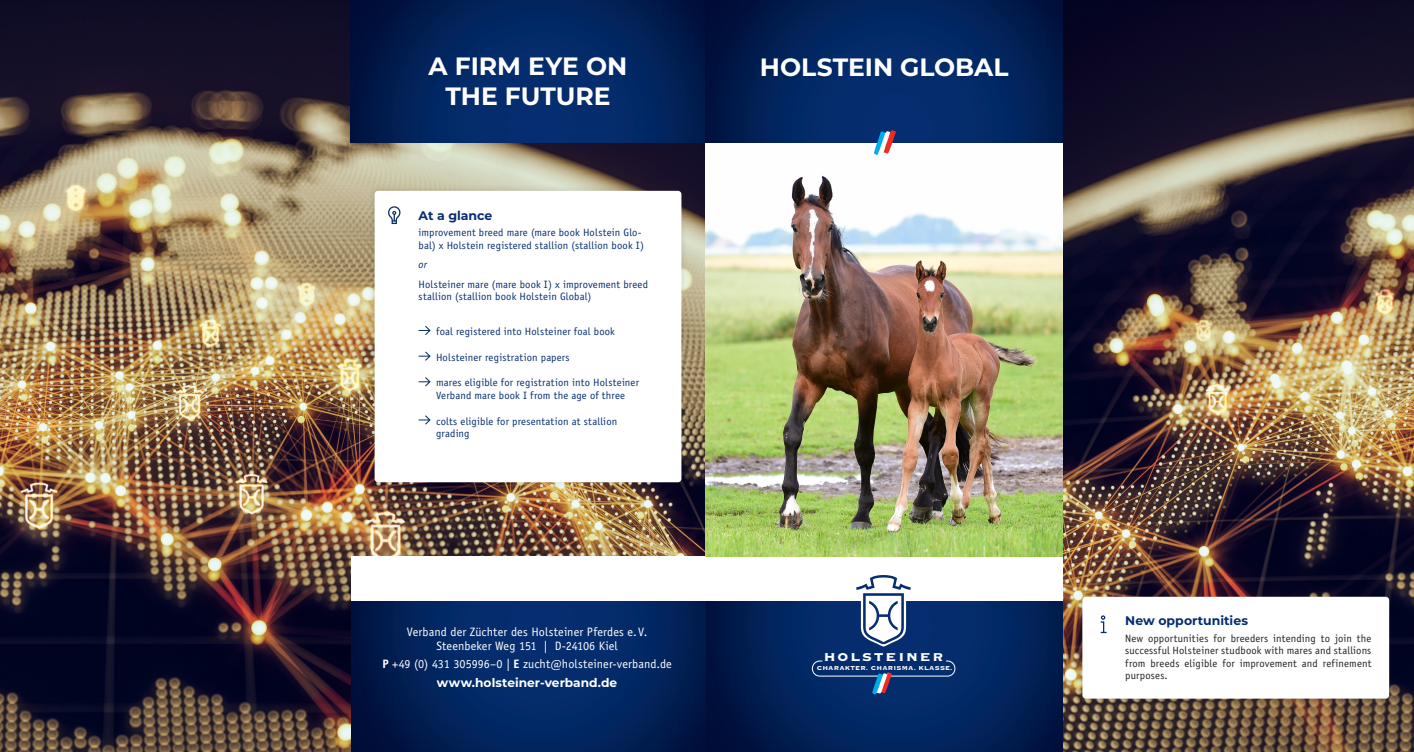
<style>
.page{position:relative;width:1414px;height:752px;background:#fff}
.page>*{position:absolute;margin:0;border:0;box-sizing:border-box;transform-origin:0 0}
.t1{font:700 25px/30px "Montserrat";color:#fff;text-align:center}
.t2{font:17.88px "Copperplate Gothic Std 33 BC";letter-spacing:.105em;color:#fff}
.t3{font:700 12.5px "Montserrat";color:#052d6f}
.t4{font:12.25px/14.6px "Officina Sans Std";letter-spacing:.005em;color:#fff;text-align:center}
.t5{font:700 12.25px "Montserrat";color:#fff}
.t6{font:10.62px/12.5px "Officina Sans Std";letter-spacing:.015em;color:#052d6f}
.t7{font:10.62px/12.5px "Officina Sans Std";letter-spacing:.015em;color:#231f20;text-align:justify}
.t8{font:italic 10.62px "Officina Sans Std";color:#052d6f}
.t9{font:7.38px "Copperplate Gothic Std 33 BC";letter-spacing:.025em;color:#fff}
.s1{font-weight:700}
</style>
<div class="page">
<img style="left:0;top:0;width:705px;height:751px">
<div style="left:351px;top:555px;width:712px;height:45px;background:#fff"></div>
<img style="left:705px;top:175px;width:358px;height:380px">
<img style="left:351px;top:0;width:354px;height:143px">
<svg style="left:705px;top:0;width:358px;height:143px;background:#02235c"></svg>
<img style="left:705px;top:601px;width:358px;height:150px">
<svg style="left:351px;top:600px;width:354px;height:151px;background:#03255d"></svg>
<div style="left:812px;top:660px;width:143px;height:16px;border:1px solid #fff;border-radius:7px"></div>
<img style="left:853px;top:601px;width:60px;height:45px">
<div style="left:822px;top:658px;width:124px;height:5px;background:#052d6f"></div>
<img style="left:872px;top:672px;width:20px;height:22px">
<img style="left:856px;top:575px;width:55px;height:69px">
<img style="left:874px;top:130px;width:22px;height:25px">
<img style="left:1063px;top:0;width:351px;height:751px">
<div style="left:368px;top:184px;width:320px;height:304px;background:#231f20;opacity:.16"></div>
<div style="left:375px;top:191px;width:306px;height:291px;background:#fff;border-radius:4px"></div>
<svg style="left:388px;top:206px;width:12px;height:18px"></svg>
<svg style="left:419px;top:326px;width:12px;height:9px"></svg>
<svg style="left:419px;top:351px;width:12px;height:9px"></svg>
<svg style="left:419px;top:377px;width:12px;height:9px"></svg>
<svg style="left:419px;top:415px;width:12px;height:9px"></svg>
<div style="left:1076px;top:590px;width:319px;height:114px;background:#231f20;opacity:.16"></div>
<div style="left:1082px;top:596px;width:307px;height:102px;background:#fff;border-radius:4px"></div>
<svg style="left:1101px;top:615px;width:5px;height:17px"></svg>
<h1 class="t1" style="left:429px;top:50px;width:200px">A FIRM EYE ON<br>THE FUTURE</h1>
<h1 class="t1" style="left:760px;top:51px;width:250px">HOLSTEIN GLOBAL</h1>
<p class="t3" style="left:419px;top:206px;width:75px">At a glance</p>
<p class="t6" style="left:419px;top:226px;width:227px">improvement breed mare (mare book Holstein Glo&shy;bal) x Holstein registered stallion (stallion book I)</p>
<p class="t8" style="left:419px;top:258px;width:10px">or</p>
<p class="t6" style="left:419px;top:278px;width:231px">Holsteiner mare (mare book I) x improvement breed stallion (stallion book Holstein Global)</p>
<p class="t6" style="left:436px;top:325px;width:180px">foal registered into Holsteiner foal book</p>
<p class="t6" style="left:436px;top:351px;width:135px">Holsteiner registration papers</p>
<p class="t6" style="left:436px;top:376px;width:204px">mares eligible for registration into Holsteiner<br>Verband mare book I from the age of three</p>
<p class="t6" style="left:436px;top:414px;width:183px">colts eligible for presentation at stallion grading</p>
<p class="t4" style="left:407px;top:623px;width:242px">Verband der Züchter des Holsteiner Pferdes e.V.<br>Steenbeker Weg 151 | D-24106 Kiel</p>
<p class="t4" style="left:382px;top:656px;width:291px"><span class="s1">P</span> +49 (0) 431 305996–0 | <span class="s1">E</span> zucht@holsteiner-verband.de</p>
<p class="t5" style="left:437px;top:673px;width:182px">www.holsteiner-verband.de</p>
<h2 class="t2" style="left:824px;top:646px;width:121px">holsteiner</h2>
<p class="t9" style="left:817px;top:663px;width:137px">CHARAKTER. CHARISMA. KLASSE.</p>
<p class="t3" style="left:1125px;top:611px;width:124px">New opportunities</p>
<p class="t7" style="left:1125px;top:631px;width:248px">New opportunities for breeders intending to join the successful Holsteiner studbook with mares and stallions from breeds eligible for improvement and refinement purposes.</p>
</div>
